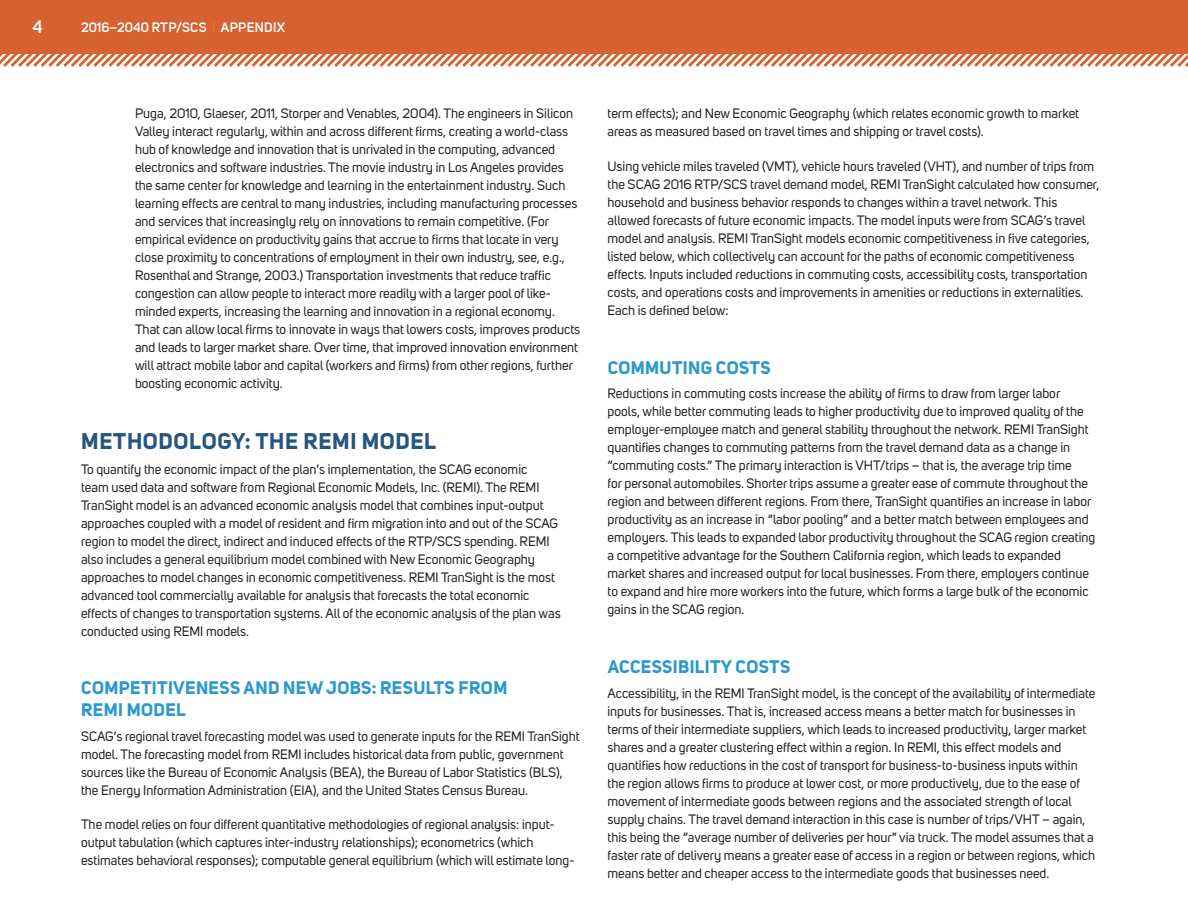
<style>
.page{position:relative;width:1188px;height:918px;background:#fff}
.page>*{position:absolute;margin:0;border:0;box-sizing:border-box;transform-origin:0 0}
.Heading_1{font:700 22.5px "Uni Sans";letter-spacing:.03em;color:#26557f}
.Heading_2{font:700 18px/21.6px "Uni Sans";letter-spacing:.02em;color:#2b98cd}
.t1{font:600 18px "Uni Sans";color:#fff}
.t2{font:13.5px/18px "Uni Sans";color:#231f20}
.t3{font:600 13.5px "Uni Sans";letter-spacing:.02em;color:#fff}
.s1{color:#e67d25}
</style>
<div class="page">
<div style="left:0;top:0;width:1188px;height:54px;background:#d76131"></div>
<svg style="left:0;top:54px;width:1188px;height:13px"></svg>
<h2 class="t1" style="left:32px;top:13px;width:12px">4</h2>
<p class="t3" style="left:81px;top:17px;width:206px">2016–2040 RTP/SCS <span class="s1">I</span> APPENDIX</p>
<p class="t2" style="left:135px;top:105px;width:447px">Puga, 2010, Glaeser, 2011, Storper and Venables, 2004). The engineers in Silicon Valley interact regularly, within and across different firms, creating a world-class hub of knowledge and innovation that is unrivaled in the computing, advanced electronics and software industries. The movie industry in Los Angeles provides the same center for knowledge and learning in the entertainment industry. Such learning effects are central to many industries, including manufacturing processes and services that increasingly rely on innovations to remain competitive. (For empirical evidence on productivity gains that accrue to firms that locate in very close proximity to concentrations of employment in their own industry, see, e.g., Rosenthal and Strange, 2003.) Transportation investments that reduce traffic congestion can allow people to interact more readily with a larger pool of like&shy;minded experts, increasing the learning and innovation in a regional economy.<br>That can allow local firms to innovate in ways that lowers costs, improves products and leads to larger market share. Over time, that improved innovation environment will attract mobile labor and capital (workers and firms) from other regions, further boosting economic activity.</p>
<p class="Heading_1" style="left:81px;top:427px;width:357px">METHODOLOGY: THE REMI MODEL</p>
<p class="t2" style="left:81px;top:460px;width:481px">To quantify the economic impact of the plan’s implementation, the SCAG economic<br>team used data and software from Regional Economic Models, Inc. (REMI). The REMI TranSight model is an advanced economic analysis model that combines input-output approaches coupled with a model of resident and firm migration into and out of the SCAG region to model the direct, indirect and induced effects of the RTP/SCS spending. REMI also includes a general equilibrium model combined with New Economic Geography approaches to model changes in economic competitiveness. REMI TranSight is the most advanced tool commercially available for analysis that forecasts the total economic effects of changes to transportation systems. All of the economic analysis of the plan was conducted using REMI models.</p>
<p class="Heading_2" style="left:81px;top:677px;width:428px">COMPETITIVENESS AND NEW JOBS: RESULTS FROM<br>REMI MODEL</p>
<p class="t2" style="left:81px;top:727px;width:500px">SCAG’s regional travel forecasting model was used to generate inputs for the REMI TranSight model. The forecasting model from REMI includes historical data from public, government sources like the Bureau of Economic Analysis (BEA), the Bureau of Labor Statistics (BLS), the Energy Information Administration (EIA), and the United States Census Bureau.</p>
<p class="t2" style="left:81px;top:816px;width:495px">The model relies on four different quantitative methodologies of regional analysis: input&shy;output tabulation (which captures inter-industry relationships); econometrics (which estimates behavioral responses); computable general equilibrium (which will estimate long-</p>
<p class="t2" style="left:608px;top:105px;width:473px">term effects); and New Economic Geography (which relates economic growth to market areas as measured based on travel times and shipping or travel costs).</p>
<p class="t2" style="left:608px;top:157px;width:494px">Using vehicle miles traveled (VMT), vehicle hours traveled (VHT), and number of trips from the SCAG 2016 RTP/SCS travel demand model, REMI TranSight calculated how consumer, household and business behavior responds to changes within a travel network. This allowed forecasts of future economic impacts. The model inputs were from SCAG’s travel model and analysis. REMI TranSight models economic competitiveness in five categories, listed below, which collectively can account for the paths of economic competitiveness effects. Inputs included reductions in commuting costs, accessibility costs, transportation costs, and operations costs and improvements in amenities or reductions in externalities.<br>Each is defined below:</p>
<p class="Heading_2" style="left:608px;top:356px;width:165px">COMMUTING COSTS</p>
<p class="t2" style="left:608px;top:385px;width:489px">Reductions in commuting costs increase the ability of firms to draw from larger labor pools, while better commuting leads to higher productivity due to improved quality of the employer-employee match and general stability throughout the network. REMI TranSight quantifies changes to commuting patterns from the travel demand data as a change in “commuting costs.” The primary interaction is VHT/trips – that is, the average trip time<br>for personal automobiles. Shorter trips assume a greater ease of commute throughout the region and between different regions. From there, TranSight quantifies an increase in labor productivity as an increase in “labor pooling” and a better match between employees and employers. This leads to expanded labor productivity throughout the SCAG region creating a competitive advantage for the Southern California region, which leads to expanded market shares and increased output for local businesses. From there, employers continue to expand and hire more workers into the future, which forms a large bulk of the economic gains in the SCAG region.</p>
<p class="Heading_2" style="left:608px;top:656px;width:184px">ACCESSIBILITY COSTS</p>
<p class="t2" style="left:608px;top:684px;width:489px">Accessibility, in the REMI TranSight model, is the concept of the availability of intermediate inputs for businesses. That is, increased access means a better match for businesses in terms of their intermediate suppliers, which leads to increased productivity, larger market shares and a greater clustering effect within a region. In REMI, this effect models and quantifies how reductions in the cost of transport for business-to-business inputs within the region allows firms to produce at lower cost, or more productively, due to the ease of movement of intermediate goods between regions and the associated strength of local supply chains. The travel demand interaction in this case is number of trips/VHT – again, this being the “average number of deliveries per hour” via truck. The model assumes that a faster rate of delivery means a greater ease of access in a region or between regions, which means better and cheaper access to the intermediate goods that businesses need.</p>
</div>
